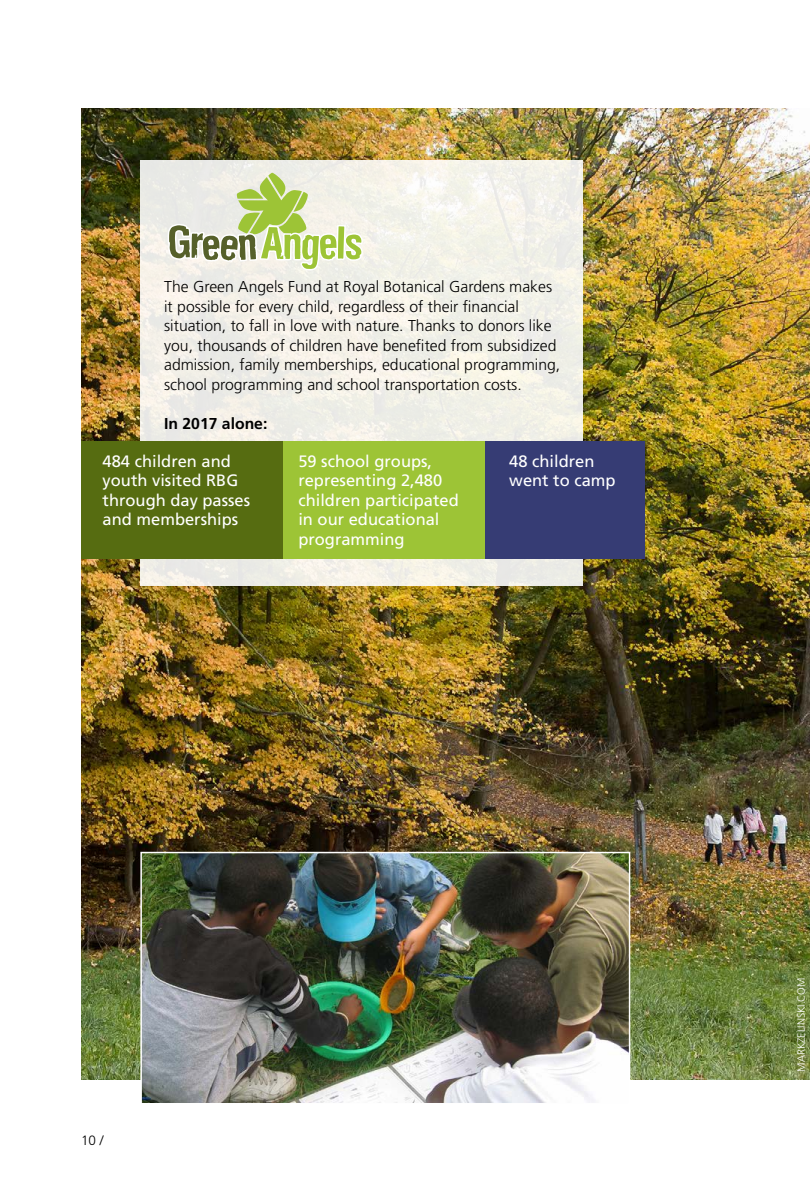
<style>
.page{position:relative;width:810px;height:1188px;background:#fff}
.page>*{position:absolute;margin:0;border:0;box-sizing:border-box;transform-origin:0 0}
.t1{font:16.5px/19.5px "Frutiger";color:#fff}
.t2{font:300 15.75px/19.5px "Frutiger";color:#000}
.t3{font:700 15.75px "Frutiger";color:#000}
.t4{font:300 13.5px "Frutiger";color:#000}
.t5{font:300 10.5px "Frutiger";color:#fff}
</style>
<div class="page">
<img style="left:81px;top:108px;width:729px;height:972px">
<img style="left:143px;top:855px;width:484px;height:247px">
<div style="left:140px;top:852px;width:490px;height:253px;border:2px solid #fff"></div>
<div style="left:140px;top:160px;width:443px;height:425px;background:#f1f0e8"></div>
<svg style="left:166px;top:161px;width:199px;height:114px"></svg>
<div style="left:81px;top:441px;width:203px;height:118px;background:#566c11"></div>
<div style="left:283px;top:441px;width:203px;height:118px;background:#9dc436"></div>
<div style="left:485px;top:441px;width:160px;height:118px;background:#363c74"></div>
<p class="t2" style="left:164px;top:277px;width:398px">The Green Angels Fund at Royal Botanical Gardens makes it possible for every child, regardless of their financial situation, to fall in love with nature. Thanks to donors like you, thousands of children have benefited from subsidized admission, family memberships, educational programming, school programming and school transportation costs.</p>
<p class="t3" style="left:164px;top:414px;width:105px">In 2017 alone:</p>
<p class="t1" style="left:103px;top:451px;width:149px">484 children and youth visited RBG through day passes and memberships</p>
<p class="t1" style="left:298px;top:451px;width:162px">59 school groups, representing 2,480 children participated in our educational programming</p>
<p class="t1" style="left:509px;top:451px;width:108px">48 children went to camp</p>
<p class="t4" style="left:81px;top:1132px;width:24px">10 /</p>
<p class="t5" style="left:795px;top:1072px;width:94px;rotate:-90deg">MarkZelinski.com</p>
</div>
